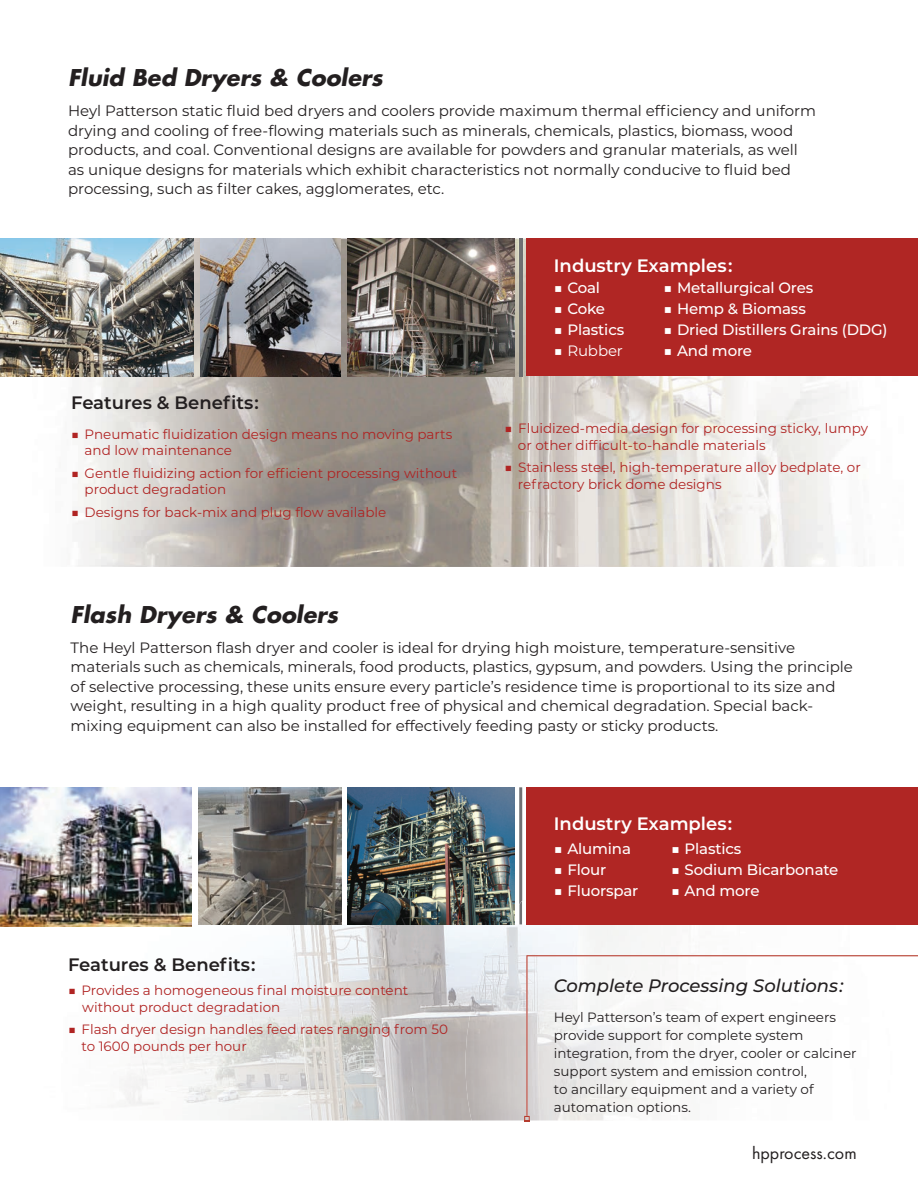
<style>
.page{position:relative;width:918px;height:1188px;background:#fff}
.page>*{position:absolute;margin:0;border:0;box-sizing:border-box;transform-origin:0 0}
.t1{font:italic 700 22.5px "Futura Std";color:#231f20}
.t2{font:600 18px "Montserrat";color:#231f20}
.t3{font:600 18px "Montserrat";color:#fff}
.t4{font:italic 500 18px "Montserrat";color:#231f20}
.t5{font:18px "Futura PT";color:#231f20}
.t6{font:15px/19.5px "Montserrat";color:#231f20}
.t7{font:500 15px "Montserrat";letter-spacing:-.01em;color:#fff}
.t8{font:15px "Montserrat";letter-spacing:-.01em;color:#fff}
.t9{font:13.5px/16.5px "Montserrat";color:#b02423}
.t10{font:13.5px/18px "Montserrat";color:#231f20}
.s1{font-weight:400}
</style>
<div class="page">
<img style="left:121px;top:925px;width:344px;height:195px">
<img style="left:465px;top:925px;width:213px;height:195px">
<img style="left:10px;top:239px;width:838px;height:328px">
<img style="left:200px;top:239px;width:141px;height:137px">
<img style="left:347px;top:239px;width:167px;height:137px">
<img style="left:0;top:239px;width:194px;height:137px">
<img style="left:198px;top:787px;width:143px;height:138px">
<img style="left:347px;top:787px;width:167px;height:138px">
<img style="left:0;top:787px;width:191px;height:140px">
<div style="left:526px;top:239px;width:392px;height:137px;background:#b02624"></div>
<img style="left:519px;top:239px;width:3px;height:137px">
<div style="left:526px;top:787px;width:392px;height:138px;background:#b02624"></div>
<svg style="left:519px;top:787px;width:3px;height:138px"></svg>
<img style="left:526px;top:955px;width:392px;height:161px">
<svg style="left:524px;top:1116px;width:6px;height:5px"></svg>
<h1 class="t1" style="left:68px;top:67px;width:316px">Fluid Bed Dryers &amp; Coolers</h1>
<p class="t6" style="left:68px;top:102px;width:750px">Heyl Patterson static fluid bed dryers and coolers provide maximum thermal efficiency and uniform drying and cooling of free-flowing materials such as minerals, chemicals, plastics, biomass, wood products, and coal. Conventional designs are available for powders and granular materials, as well as unique designs for materials which exhibit characteristics not normally conducive to fluid bed processing, such as filter cakes, agglomerates, etc.</p>
<p class="t2" style="left:71px;top:395px;width:189px">Features &amp; Benefits:</p>
<p class="t9" style="left:85px;top:427px;width:369px;text-indent:-14px">■ Pneumatic fluidization design means no moving parts and low maintenance</p>
<p class="t9" style="left:85px;top:466px;width:374px;text-indent:-14px">■ Gentle fluidizing action for efficient processing without product degradation</p>
<p class="t9" style="left:71px;top:505px;width:317px">■ Designs for back-mix and plug flow available</p>
<p class="t3" style="left:554px;top:258px;width:180px">Industry Examples:</p>
<p class="t7" style="left:554px;top:280px;width:48px"><span class="s1">■</span> Coal</p>
<p class="t7" style="left:554px;top:301px;width:53px"><span class="s1">■</span> Coke</p>
<p class="t7" style="left:554px;top:322px;width:72px"><span class="s1">■</span> Plastics</p>
<p class="t8" style="left:554px;top:345px;width:71px">■ Rubber</p>
<p class="t7" style="left:664px;top:280px;width:151px"><span class="s1">■</span> Metallurgical Ores</p>
<p class="t7" style="left:664px;top:301px;width:144px"><span class="s1">■</span> Hemp &amp; Biomass</p>
<p class="t7" style="left:664px;top:322px;width:226px"><span class="s1">■</span> Dried Distillers Grains (DDG)</p>
<p class="t7" style="left:664px;top:343px;width:90px"><span class="s1">■</span> And more</p>
<p class="t9" style="left:518px;top:421px;width:352px;text-indent:-13px">■ Fluidized-media design for processing sticky, lumpy or other difficult-to-handle materials</p>
<p class="t9" style="left:518px;top:460px;width:344px;text-indent:-13px">■ Stainless steel, high-temperature alloy bedplate, or refractory brick dome designs</p>
<h1 class="t1" style="left:71px;top:604px;width:269px">Flash Dryers &amp; Coolers</h1>
<p class="t6" style="left:71px;top:639px;width:784px">The Heyl Patterson flash dryer and cooler is ideal for drying high moisture, temperature-sensitive materials such as chemicals, minerals, food products, plastics, gypsum, and powders. Using the principle of selective processing, these units ensure every particle’s residence time is proportional to its size and weight, resulting in a high quality product free of physical and chemical degradation. Special back&shy;mixing equipment can also be installed for effectively feeding pasty or sticky products.</p>
<p class="t2" style="left:68px;top:957px;width:189px">Features &amp; Benefits:</p>
<p class="t9" style="left:82px;top:983px;width:328px;text-indent:-14px">■ Provides a homogeneous final moisture content without product degradation</p>
<p class="t9" style="left:82px;top:1022px;width:368px;text-indent:-14px">■ Flash dryer design handles feed rates ranging from 50 to 1600 pounds per hour</p>
<p class="t3" style="left:554px;top:816px;width:180px">Industry Examples:</p>
<p class="t7" style="left:554px;top:841px;width:79px"><span class="s1">■</span> Alumina</p>
<p class="t7" style="left:554px;top:862px;width:54px"><span class="s1">■</span> Flour</p>
<p class="t7" style="left:554px;top:883px;width:86px"><span class="s1">■</span> Fluorspar</p>
<p class="t7" style="left:671px;top:841px;width:72px"><span class="s1">■</span> Plastics</p>
<p class="t7" style="left:671px;top:862px;width:169px"><span class="s1">■</span> Sodium Bicarbonate</p>
<p class="t7" style="left:671px;top:883px;width:90px"><span class="s1">■</span> And more</p>
<p class="t4" style="left:554px;top:978px;width:291px">Complete Processing Solutions:</p>
<p class="t10" style="left:554px;top:1009px;width:304px">Heyl Patterson’s team of expert engineers provide support for complete system integration, from the dryer, cooler or calciner support system and emission control,<br>to ancillary equipment and a variety of automation options.</p>
<p class="t5" style="left:752px;top:1146px;width:106px">hpprocess.com</p>
</div>
